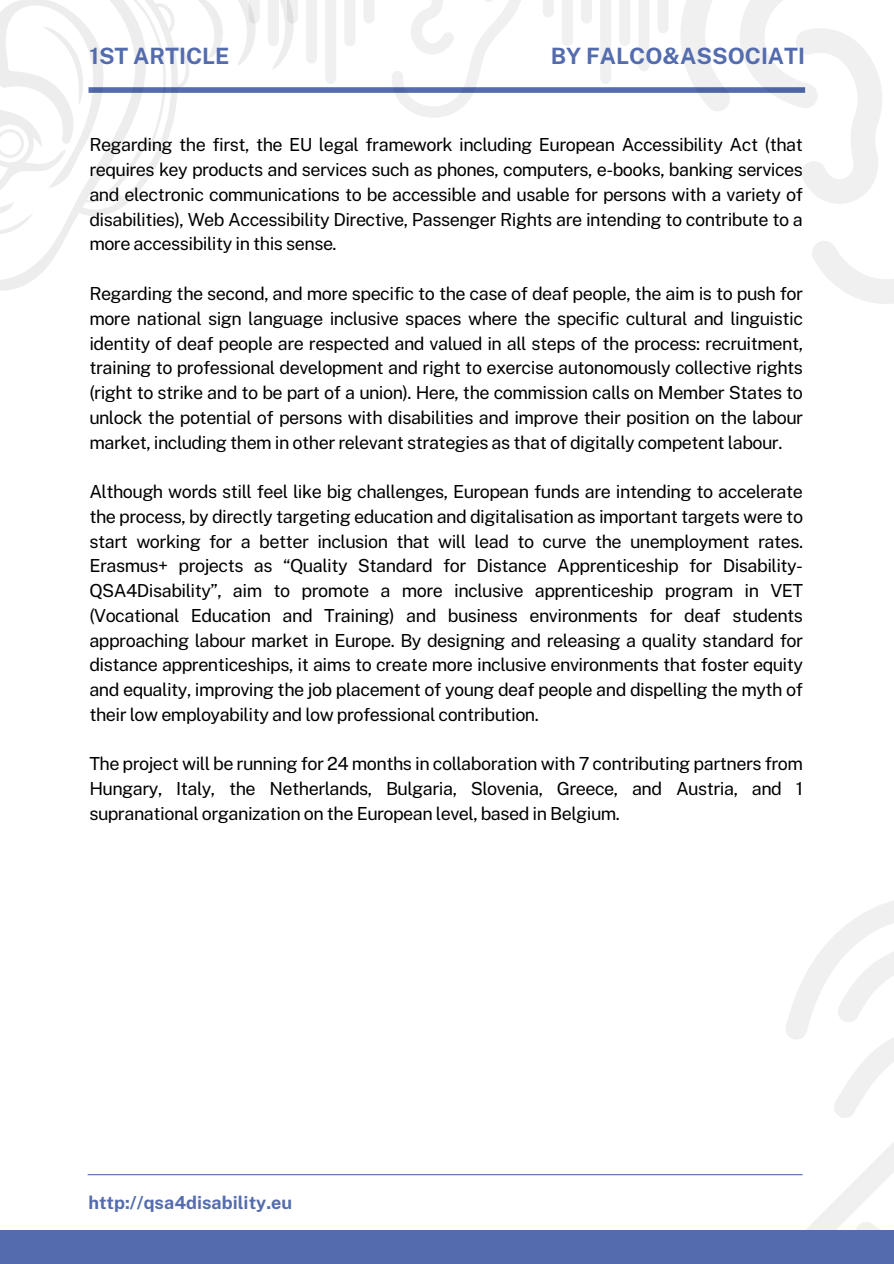
<style>
.page{position:relative;width:894px;height:1264px;background:#fff}
.page>*{position:absolute;margin:0;border:0;box-sizing:border-box;transform-origin:0 0}
.t1{font:700 22.5px "Public Sans";color:#546cae}
.t2{font:18px/24.8px "Public Sans";letter-spacing:-.03em;color:#000;text-align:justify}
.t3{font:700 18px "Public Sans";color:#546cae}
</style>
<div class="page">
<div style="left:88px;top:87px;width:716px;height:6px;background:#546cae"></div>
<hr style="left:88px;top:1174px;width:714px;height:1px;background:#546cae">
<svg style="left:198px;top:0;width:50px;height:65px"></svg>
<svg style="left:0;top:0;width:189px;height:291px"></svg>
<svg style="left:0;top:0;width:104px;height:234px"></svg>
<svg style="left:756px;top:901px;width:137px;height:329px"></svg>
<svg style="left:668px;top:0;width:225px;height:304px"></svg>
<svg style="left:699px;top:0;width:194px;height:220px"></svg>
<svg style="left:248px;top:0;width:420px;height:118px"></svg>
<div style="left:0;top:1230px;width:893px;height:33px;background:#546cae"></div>
<h1 class="t1" style="left:89px;top:42px;width:142px">1ST ARTICLE</h1>
<p class="t1" style="left:550px;top:42px;width:256px">BY FALCO&amp;ASSOCIATI</p>
<p class="t2" style="left:89px;top:132px;width:715px">Regarding the first, the EU legal framework including European Accessibility Act (that requires key products and services such as phones, computers, e-books, banking services and electronic communications to be accessible and usable for persons with a variety of disabilities), Web Accessibility Directive, Passenger Rights are intending to contribute to a more accessibility in this sense.</p>
<h1 class="t2" style="left:89px;top:281px;width:715px">Regarding the second, and more specific to the case of deaf people, the aim is to push for more national sign language inclusive spaces where the specific cultural and linguistic identity of deaf people are respected and valued in all steps of the process: recruitment, training to professional development and right to exercise autonomously collective rights (right to strike and to be part of a union). Here, the commission calls on Member States to unlock the potential of persons with disabilities and improve their position on the labour market, including them in other relevant strategies as that of digitally competent labour.</h1>
<p class="t2" style="left:89px;top:479px;width:715px">Although words still feel like big challenges, European funds are intending to accelerate the process, by directly targeting education and digitalisation as important targets were to start working for a better inclusion that will lead to curve the unemployment rates.<br>Erasmus+ projects as “Quality Standard for Distance Apprenticeship for Disability-QSA4Disability”, aim to promote a more inclusive apprenticeship program in VET (Vocational Education and Training) and business environments for deaf students approaching labour market in Europe. By designing and releasing a quality standard for distance apprenticeships, it aims to create more inclusive environments that foster equity and equality, improving the job placement of young deaf people and dispelling the myth of their low employability and low professional contribution.</p>
<p class="t2" style="left:89px;top:751px;width:715px">The project will be running for 24 months in collaboration with 7 contributing partners from Hungary, Italy, the Netherlands, Bulgaria, Slovenia, Greece, and Austria, and 1 supranational organization on the European level, based in Belgium.</p>
<p class="t3" style="left:88px;top:1191px;width:205px">http://qsa4disability.eu</p>
</div>
